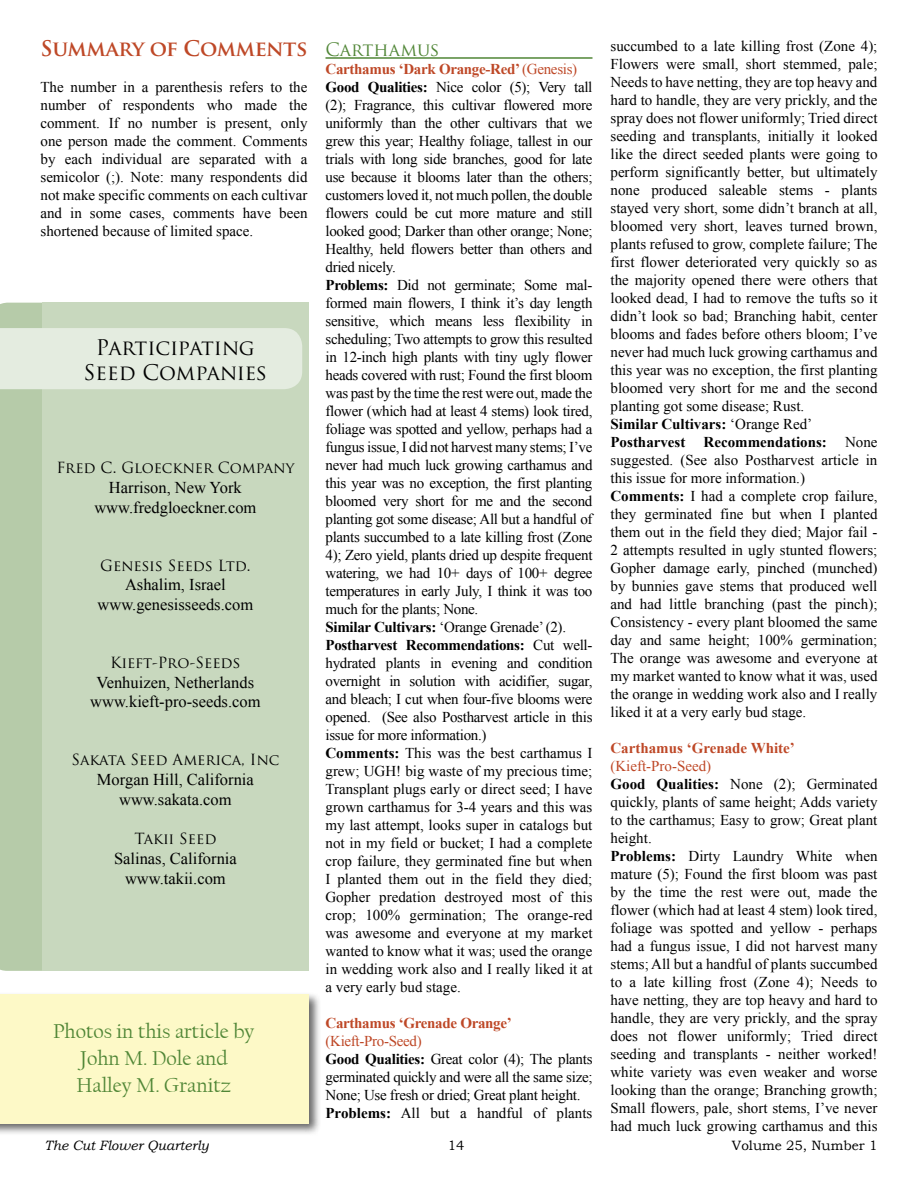
<style>
.page{position:relative;width:918px;height:1188px;background:#fff}
.page>*{position:absolute;margin:0;border:0;box-sizing:border-box;transform-origin:0 0}
.t1{font:21px/27px "Californian FB";color:#508636;text-align:center}
.t2{font:21px/25.2px "Trajan Pro";letter-spacing:-.01em;color:#000;text-align:center}
.t3{font:700 21px "Trajan Pro";letter-spacing:-.02em;color:#be4827}
.t4{font:18px "Trajan Pro";color:#508636}
.t5{font:16.5px/19.8px "Times New Roman";color:#000;text-align:center}
.t6{font:15px/18px "Times New Roman";color:#000}
.t7{font:15px/18px "Times New Roman";letter-spacing:-.02em;color:#000}
.t8{font:15px "Trajan Pro";color:#000}
.t9{font:700 15px "Times New Roman";letter-spacing:-.02em;color:#be4827}
.t10{font:700 15px "Times New Roman";color:#be4827}
.t11{font:italic 13.5px "Bookman Old Style";color:#000}
.t12{font:13.5px "Bookman Old Style";color:#000}
.s1{font-weight:700;color:#be4827}
.s2{color:#be4827}
.s3{font-weight:700}
</style>
<div class="page">
<div style="left:0;top:991px;width:321px;height:145px;background:#000;opacity:.6"></div>
<div style="left:0;top:994px;width:309px;height:129px;background:#fdf9c7"></div>
<div style="left:0;top:303px;width:42px;height:668px;background:#b6cba9"></div>
<div style="left:42px;top:303px;width:267px;height:668px;background:#c8d8be"></div>
<div style="left:0;top:328px;width:302px;height:61px;background:#e4ece0"></div>
<hr style="left:326px;top:57px;width:266px;height:2px;background:#508636">
<h1 class="t3" style="left:41px;top:36px;width:268px">SUMMARY OF COMMENTS</h1>
<p class="t6" style="left:40px;top:78px;width:269px;text-align:justify">The number in a parenthesis refers to the number of respondents who made the comment. If no number is present, only one person made the comment. Comments by each individual are separated with a semicolor (;). Note: many respondents did not make specific comments on each cultivar and in some cases, comments have been shortened because of limited space.</p>
<h1 class="t2" style="left:84px;top:334px;width:185px">Participating<br>Seed Companies</h1>
<p class="t8" style="left:56px;top:458px;width:239px">Fred C. Gloeckner Company</p>
<p class="t5" style="left:94px;top:478px;width:164px">Harrison, New York www.fredgloeckner.com</p>
<p class="t8" style="left:100px;top:556px;width:152px">Genesis Seeds Ltd.</p>
<p class="t5" style="left:98px;top:575px;width:157px">Ashalim, Israel www.genesisseeds.com</p>
<p class="t8" style="left:110px;top:653px;width:132px">Kieft-Pro-Seeds</p>
<p class="t5" style="left:90px;top:672px;width:172px">Venhuizen, Netherlands www.kieft-pro-seeds.com</p>
<p class="t8" style="left:71px;top:750px;width:209px">Sakata Seed America, Inc</p>
<p class="t5" style="left:97px;top:769px;width:158px">Morgan Hill, California www.sakata.com</p>
<p class="t8" style="left:134px;top:829px;width:84px">Takii Seed</p>
<p class="t5" style="left:114px;top:848px;width:124px">Salinas, California www.takii.com</p>
<h1 class="t1" style="left:53px;top:1018px;width:203px">Photos in this article by<br>John M. Dole and<br>Halley M. Granitz</h1>
<p class="t4" style="left:326px;top:38px;width:116px">Carthamus</p>
<p class="t7" style="left:326px;top:60px;width:269px"><span class="s1">Carthamus ‘Dark Orange-Red’</span> <span class="s2">(Genesis)<br></span><span class="s3">Good Qualities:</span> Nice color (5); Very tall (2); Fragrance, this cultivar flowered more uniformly than the other cultivars that we grew this year; Healthy foliage, tallest in our trials with long side branches, good for late use because it blooms later than the others; customers loved it, not much pollen, the double flowers could be cut more mature and still looked good; Darker than other orange; None; Healthy, held flowers better than others and dried nicely.<br><span class="s3">Problems:</span> Did not germinate; Some mal&shy;formed main flowers, I think it’s day length sensitive, which means less flexibility in scheduling; Two attempts to grow this resulted in 12-inch high plants with tiny ugly flower heads covered with rust; Found the first bloom was past by the time the rest were out, made the flower (which had at least 4 stems) look tired, foliage was spotted and yellow, perhaps had a fungus issue, I did not harvest many stems; I’ve never had much luck growing carthamus and this year was no exception, the first planting bloomed very short for me and the second planting got some disease; All but a handful of plants succumbed to a late killing frost (Zone 4); Zero yield, plants dried up despite frequent watering, we had 10+ days of 100+ degree temperatures in early July, I think it was too much for the plants; None.<br><span class="s3">Similar Cultivars:</span> ‘Orange Grenade’ (2).<br><span class="s3">Postharvest Recommendations:</span> Cut well&shy;hydrated plants in evening and condition overnight in solution with acidifier, sugar, and bleach; I cut when four-five blooms were opened. (See also Postharvest article in this issue for more information.)<br><span class="s3">Comments:</span> This was the best carthamus I grew; UGH! big waste of my precious time; Transplant plugs early or direct seed; I have grown carthamus for 3-4 years and this was my last attempt, looks super in catalogs but not in my field or bucket; I had a complete crop failure, they germinated fine but when I planted them out in the field they died; Gopher predation destroyed most of this crop; 100% germination; The orange-red was awesome and everyone at my market wanted to know what it was; used the orange in wedding work also and I really liked it at a very early bud stage.</p>
<p class="t9" style="left:326px;top:1013px;width:188px">Carthamus ‘Grenade Orange’</p>
<p class="t7" style="left:326px;top:1032px;width:269px"><span class="s2">(Kieft-Pro-Seed)<br></span><span class="s3">Good Qualities:</span> Great color (4); The plants germinated quickly and were all the same size; None; Use fresh or dried; Great plant height.<br><span class="s3">Problems:</span> All but a handful of plants</p>
<p class="t6" style="left:610px;top:37px;width:269px">succumbed to a late killing frost (Zone 4); Flowers were small, short stemmed, pale; Needs to have netting, they are top heavy and hard to handle, they are very prickly, and the spray does not flower uniformly; Tried direct seeding and transplants, initially it looked like the direct seeded plants were going to perform significantly better, but ultimately none produced saleable stems - plants stayed very short, some didn’t branch at all, bloomed very short, leaves turned brown, plants refused to grow, complete failure; The first flower deteriorated very quickly so as the majority opened there were others that looked dead, I had to remove the tufts so it didn’t look so bad; Branching habit, center blooms and fades before others bloom; I’ve never had much luck growing carthamus and this year was no exception, the first planting bloomed very short for me and the second planting got some disease; Rust.<br><span class="s3">Similar Cultivars:</span> ‘Orange Red’ <span class="s3">Postharvest Recommendations:</span> None suggested. (See also Postharvest article in this issue for more information.)<br><span class="s3">Comments:</span> I had a complete crop failure, they germinated fine but when I planted them out in the field they died; Major fail - 2 attempts resulted in ugly stunted flowers; Gopher damage early, pinched (munched) by bunnies gave stems that produced well and had little branching (past the pinch); Consistency - every plant bloomed the same day and same height; 100% germination; The orange was awesome and everyone at my market wanted to know what it was, used the orange in wedding work also and I really liked it at a very early bud stage.</p>
<p class="t10" style="left:610px;top:738px;width:186px">Carthamus ‘Grenade White’</p>
<p class="t6" style="left:610px;top:757px;width:269px"><span class="s2">(Kieft-Pro-Seed)<br></span><span class="s3">Good Qualities:</span> None (2); Germinated quickly, plants of same height; Adds variety to the carthamus; Easy to grow; Great plant height.<br><span class="s3">Problems:</span> Dirty Laundry White when mature (5); Found the first bloom was past by the time the rest were out, made the flower (which had at least 4 stem) look tired, foliage was spotted and yellow - perhaps had a fungus issue, I did not harvest many stems; All but a handful of plants succumbed to a late killing frost (Zone 4); Needs to have netting, they are top heavy and hard to handle, they are very prickly, and the spray does not flower uniformly; Tried direct seeding and transplants - neither worked! white variety was even weaker and worse looking than the orange; Branching growth; Small flowers, pale, short stems, I’ve never had much luck growing carthamus and this</p>
<p class="t11" style="left:45px;top:1136px;width:166px">The Cut Flower Quarterly</p>
<p class="t12" style="left:448px;top:1137px;width:18px">14</p>
<p class="t12" style="left:732px;top:1137px;width:147px">Volume 25, Number 1</p>
</div>
